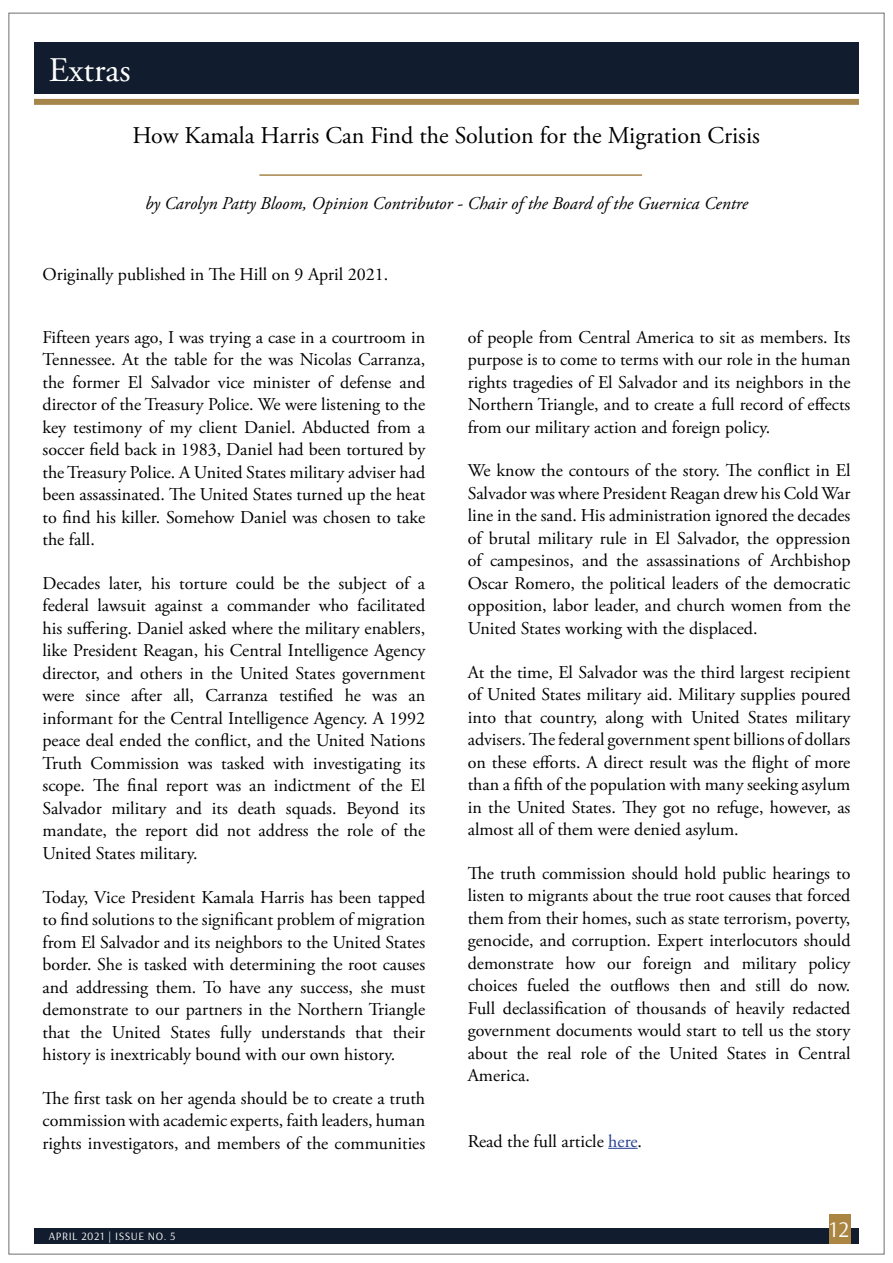
<style>
.page{position:relative;width:893px;height:1263px;background:#fff}
.page>*{position:absolute;margin:0;border:0;box-sizing:border-box;transform-origin:0 0}
.t1{font:34.5px "Adobe Garamond Pro";color:#fff}
.t2{font:24px "Adobe Garamond Pro";color:#000}
.t3{font:22.5px "Arsenal";color:#fff}
.t4{font:18px/22.5px "Adobe Garamond Pro";color:#000;text-align:justify}
.t5{font:italic 18px "Adobe Garamond Pro";color:#000}
.t6{font:11.25px "Arsenal";letter-spacing:.05em;color:#fff}
.s1{color:#25408f}
</style>
<div class="page">
<div style="left:34px;top:1228px;width:825px;height:16px;background:#111d2f"></div>
<div style="left:829px;top:1214px;width:21px;height:30px;background:#ab8542"></div>
<hr style="left:608px;top:1148px;width:30px;height:1px;background:#25408f">
<hr style="left:259px;top:174px;width:383px;height:2px;background:#a5854a">
<div style="left:34px;top:43px;width:825px;height:51px;background:#111d2f"></div>
<div style="left:34px;top:99px;width:825px;height:6px;background:#a5854a"></div>
<h1 class="t1" style="left:49px;top:50px;width:83px">Extras</h1>
<h2 class="t2" style="left:132px;top:121px;width:629px">How Kamala Harris Can Find the Solution for the Migration Crisis</h2>
<p class="t5" style="left:145px;top:192px;width:604px">by Carolyn Patty Bloom, Opinion Contributor - Chair of the Board of the Guernica Centre</p>
<p class="t4" style="left:43px;top:264px;width:347px">Originally published in The Hill on 9 April 2021.</p>
<p class="t4" style="left:43px;top:326px;width:384px">Fifteen years ago, I was trying a case in a courtroom in Tennessee. At the table for the was Nicolas Carranza, the former El Salvador vice minister of defense and director of the Treasury Police. We were listening to the key testimony of my client Daniel. Abducted from a soccer field back in 1983, Daniel had been tortured by the Treasury Police. A United States military adviser had been assassinated. The United States turned up the heat to find his killer. Somehow Daniel was chosen to take the fall.</p>
<p class="t4" style="left:43px;top:573px;width:384px">Decades later, his torture could be the subject of a federal lawsuit against a commander who facilitated his suffering. Daniel asked where the military enablers, like President Reagan, his Central Intelligence Agency director, and others in the United States government were since after all, Carranza testified he was an informant for the Central Intelligence Agency. A 1992 peace deal ended the conflict, and the United Nations Truth Commission was tasked with investigating its scope. The final report was an indictment of the El Salvador military and its death squads. Beyond its mandate, the report did not address the role of the United States military.</p>
<p class="t4" style="left:43px;top:886px;width:384px">Today, Vice President Kamala Harris has been tapped to find solutions to the significant problem of migration from El Salvador and its neighbors to the United States border. She is tasked with determining the root causes and addressing them. To have any success, she must demonstrate to our partners in the Northern Triangle that the United States fully understands that their history is inextricably bound with our own history.</p>
<p class="t4" style="left:43px;top:1088px;width:384px">The first task on her agenda should be to create a truth commission with academic experts, faith leaders, human rights investigators, and members of the communities</p>
<p class="t6" style="left:49px;top:1229px;width:128px">APRIL 2021 | ISSUE NO. 5</p>
<p class="t4" style="left:468px;top:326px;width:384px">of people from Central America to sit as members. Its purpose is to come to terms with our role in the human rights tragedies of El Salvador and its neighbors in the Northern Triangle, and to create a full record of effects from our military action and foreign policy.</p>
<p class="t4" style="left:468px;top:460px;width:384px">We know the contours of the story. The conflict in El Salvador was where President Reagan drew his Cold War line in the sand. His administration ignored the decades of brutal military rule in El Salvador, the oppression of campesinos, and the assassinations of Archbishop Oscar Romero, the political leaders of the democratic opposition, labor leader, and church women from the United States working with the displaced.</p>
<p class="t4" style="left:468px;top:661px;width:384px">At the time, El Salvador was the third largest recipient of United States military aid. Military supplies poured into that country, along with United States military advisers. The federal government spent billions of dollars on these efforts. A direct result was the flight of more than a fifth of the population with many seeking asylum in the United States. They got no refuge, however, as almost all of them were denied asylum.</p>
<p class="t4" style="left:468px;top:863px;width:384px">The truth commission should hold public hearings to listen to migrants about the true root causes that forced them from their homes, such as state terrorism, poverty, genocide, and corruption. Expert interlocutors should demonstrate how our foreign and military policy choices fueled the outflows then and still do now.<br>Full declassification of thousands of heavily redacted government documents would start to tell us the story about the real role of the United States in Central America.</p>
<p class="t4" style="left:468px;top:1130px;width:176px">Read the full article <span class="s1">here</span>.</p>
<p class="t3" style="left:829px;top:1215px;width:22px">12</p>
</div>
